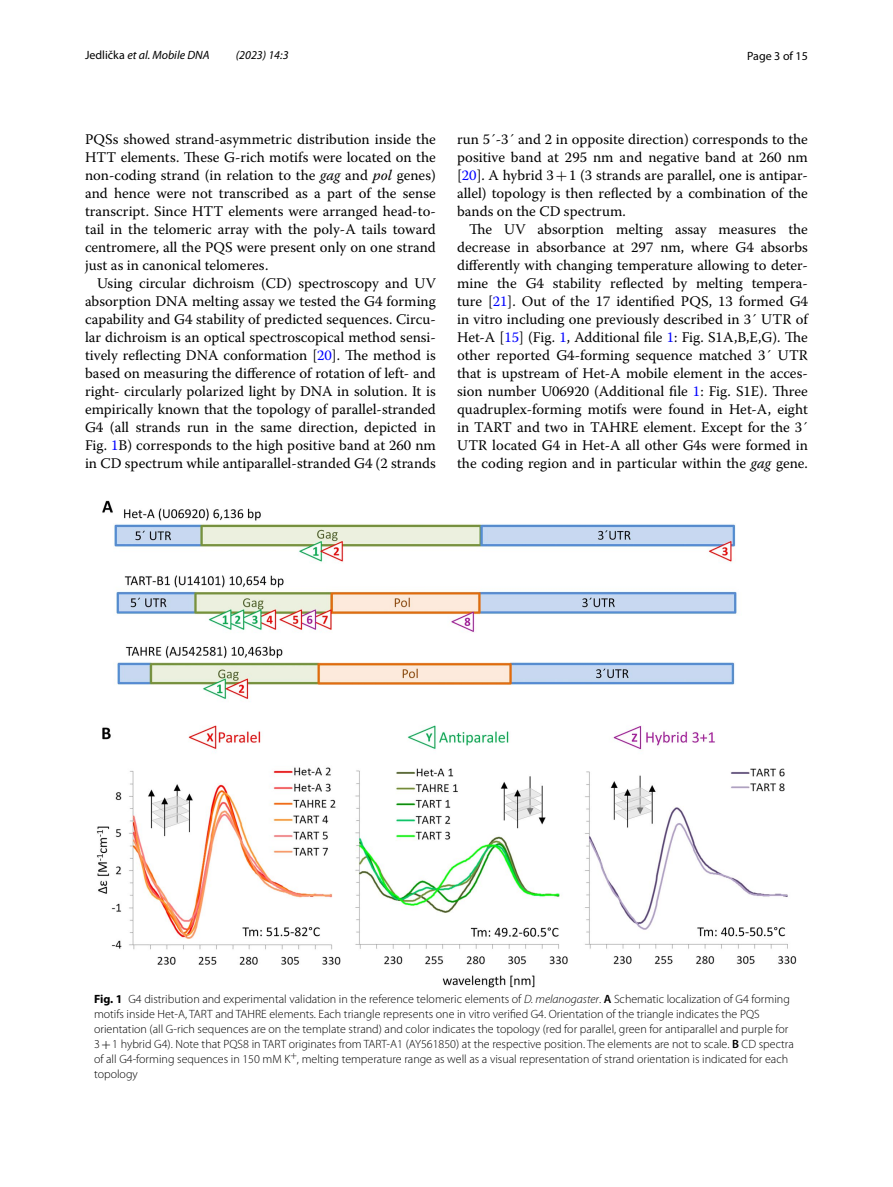
<style>
.page{position:relative;width:893px;height:1187px;background:#fff}
.page>*{position:absolute;margin:0;border:0;box-sizing:border-box;transform-origin:0 0}
.t1{font:14.7px/18px "Warnock Pro";color:#000;text-align:justify}
.t2{font:300 12px/15px "Myriad Pro";color:#000}
.t3{font:italic 12px "Myriad Pro";color:#000}
.t4{font:12px "Myriad Pro";color:#000}
.s1{font-style:normal}
.s2{font-style:italic}
.s3{color:#00f}
.s4{font-family:"MTSY"}
.s5{font-weight:700}
.s6{font-weight:600}
.s7{font-family:"MTSY";font-weight:400}
</style>
<div class="page">
<img style="left:96px;top:501px;width:701px;height:486px">
<p class="t3" style="left:85px;top:48px;width:126px"><span class="s1">Jedlička</span> et al. Mobile DNA</p>
<p class="t3" style="left:236px;top:48px;width:54px">(2023) 14:3</p>
<p class="t4" style="left:747px;top:48px;width:62px">Page 3 of 15</p>
<p class="t1" style="left:85px;top:130px;width:352px">PQSs showed strand-asymmetric distribution inside the HTT elements. These G-rich motifs were located on the non-coding strand (in relation to the <span class="s2">gag</span> and <span class="s2">pol</span> genes) and hence were not transcribed as a part of the sense transcript. Since HTT elements were arranged head-to&shy;tail in the telomeric array with the poly-A tails toward centromere, all the PQS were present only on one strand just as in canonical telomeres.</p>
<p class="t1" style="left:85px;top:274px;width:352px;text-indent:12px">Using circular dichroism (CD) spectroscopy and UV absorption DNA melting assay we tested the G4 forming capability and G4 stability of predicted sequences. Circu&shy;lar dichroism is an optical spectroscopical method sensi&shy;tively reflecting DNA conformation [<span class="s3">20</span>]. The method is based on measuring the difference of rotation of left- and right- circularly polarized light by DNA in solution. It is empirically known that the topology of parallel-stranded G4 (all strands run in the same direction, depicted in Fig. <span class="s3">1</span>B) corresponds to the high positive band at 260 nm in CD spectrum while antiparallel-stranded G4 (2 strands</p>
<p class="t1" style="left:457px;top:130px;width:352px">run 5´-3´ and 2 in opposite direction) corresponds to the positive band at 295 nm and negative band at 260 nm [<span class="s3">20</span>]. A hybrid 3<span class="s4">+</span>1 (3 strands are parallel, one is antipar&shy;allel) topology is then reflected by a combination of the bands on the CD spectrum.</p>
<p class="t1" style="left:457px;top:220px;width:352px;text-indent:12px">The UV absorption melting assay measures the decrease in absorbance at 297 nm, where G4 absorbs differently with changing temperature allowing to deter&shy;mine the G4 stability reflected by melting tempera&shy;ture [<span class="s3">21</span>]. Out of the 17 identified PQS, 13 formed G4 in vitro including one previously described in 3´ UTR of Het-A [<span class="s3">15</span>] (Fig. <span class="s3">1</span>, Additional file <span class="s3">1</span>: Fig. S1A,B,E,G). The other reported G4-forming sequence matched 3´ UTR that is upstream of Het-A mobile element in the acces&shy;sion number U06920 (Additional file <span class="s3">1</span>: Fig. S1E). Three quadruplex-forming motifs were found in Het-A, eight in TART and two in TAHRE element. Except for the 3´ UTR located G4 in Het-A all other G4s were formed in the coding region and in particular within the <span class="s2">gag</span> gene.</p>
<p class="t2" style="left:94px;top:991px;width:701px"><span class="s5">Fig. 1</span> G4 distribution and experimental validation in the reference telomeric elements of <span class="s2">D. melanogaster</span>. <span class="s6">A</span> Schematic localization of G4 forming motifs inside Het-A, TART and TAHRE elements. Each triangle represents one in vitro verified G4. Orientation of the triangle indicates the PQS orientation (all G-rich sequences are on the template strand) and color indicates the topology (red for parallel, green for antiparallel and purple for 3<span class="s7">+</span>1 hybrid G4). Note that PQS8 in TART originates from TART-A1 (AY561850) at the respective position. The elements are not to scale. <span class="s6">B</span> CD spectra of all G4-forming sequences in 150 mM -K<sup>+</sup>, melting temperature range as well as a visual representation of strand orientation is indicated for each topology</p>
</div>
